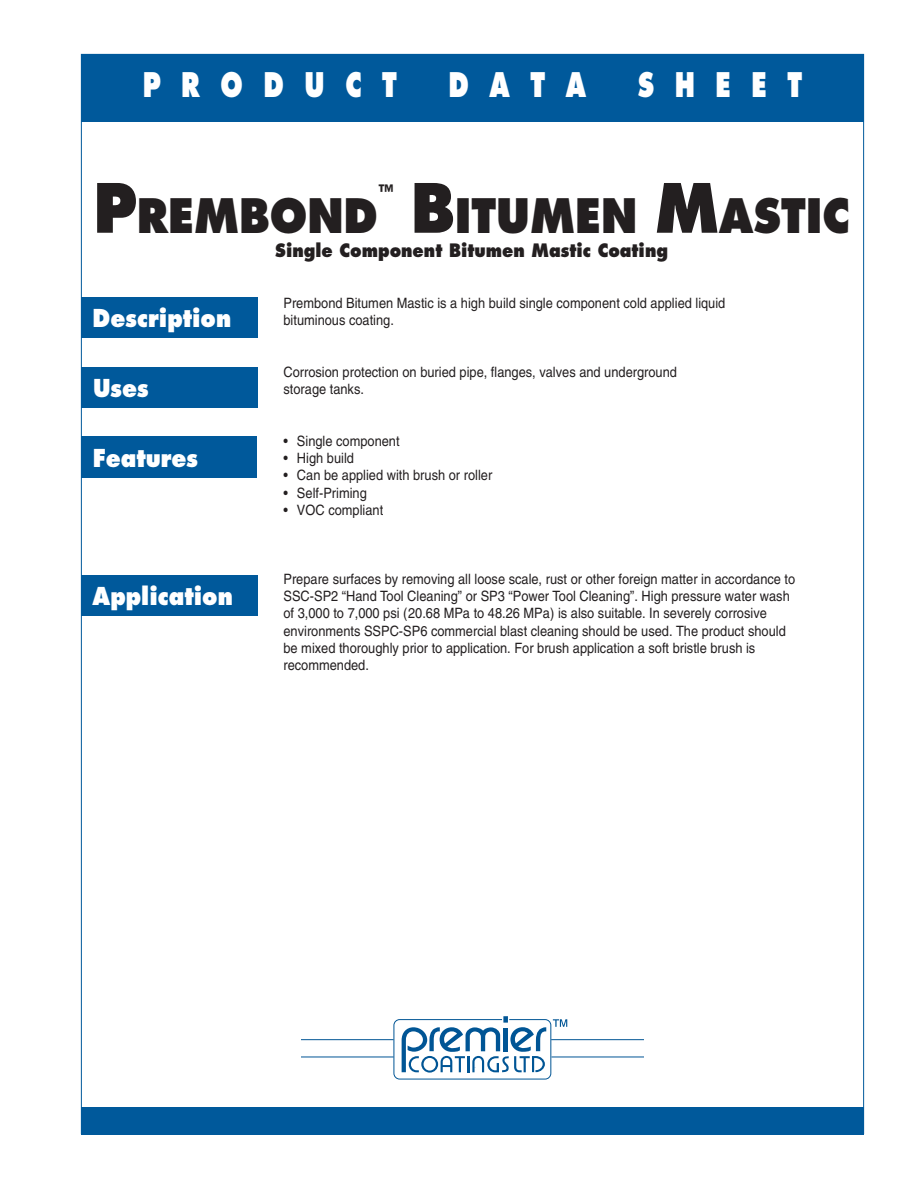
<style>
.page{position:relative;width:918px;height:1188px;background:#fff}
.page>*{position:absolute;margin:0;border:0;box-sizing:border-box;transform-origin:0 0}
.t1{font:800 46.2px "Futura";color:#231f20;scale:.9 1}
.t2{font:800 33px "Futura";color:#fff;scale:.75 1}
.t3{font:800 24px "Futura";color:#fff;scale:.9 1}
.t4{font:800 18px "Futura";color:#231f20;scale:.9 1}
.t5{font:14.25px/17.2px "Helvetica";color:#231f20;scale:.9 1}
.s1{font-size:66px}
</style>
<div class="page">
<div style="left:81px;top:54px;width:783px;height:68px;background:#00599b"></div>
<svg style="left:402px;top:1016px;width:144px;height:57px"></svg>
<div style="left:394px;top:1019px;width:157px;height:60px;border:1px solid #005595;border-radius:6px"></div>
<hr style="left:301px;top:1039px;width:93px;height:1px;background:#005595">
<hr style="left:301px;top:1057px;width:93px;height:1px;background:#005595">
<hr style="left:551px;top:1039px;width:93px;height:1px;background:#005595">
<hr style="left:551px;top:1057px;width:93px;height:1px;background:#005595">
<svg style="left:553px;top:1019px;width:14px;height:8px"></svg>
<div style="left:81px;top:1107px;width:783px;height:27px;background:#00599b"></div>
<div style="left:81px;top:297px;width:176px;height:40px;background:#00599b"></div>
<div style="left:81px;top:367px;width:176px;height:41px;background:#00599b"></div>
<div style="left:81px;top:437px;width:175px;height:41px;background:#00599b"></div>
<div style="left:81px;top:575px;width:176px;height:40px;background:#00599b"></div>
<h2 class="t2" style="left:143px;top:70px;width:341px">P R O D U C T</h2>
<h2 class="t2" style="left:448px;top:70px;width:185px">D A T A</h2>
<h2 class="t2" style="left:638px;top:70px;width:221px">S H E E T</h2>
<h1 class="t1" style="left:93px;top:194px;width:318px"><span class="s1">P</span>REMBOND</h1>
<p class="t4" style="left:378px;top:183px;width:19px">™</p>
<h1 class="t1" style="left:411px;top:194px;width:489px"><span class="s1">B</span>ITUMEN <span class="s1">M</span>ASTIC</h1>
<p class="t4" style="left:275px;top:242px;width:438px">Single Component Bitumen Mastic Coating</p>
<p class="t5" style="left:284px;top:296px;width:493px">Prembond Bitumen Mastic is a high build single component cold applied liquid bituminous coating.</p>
<p class="t5" style="left:284px;top:365px;width:439px">Corrosion protection on buried pipe, flanges, valves and underground storage tanks.</p>
<p class="t5" style="left:284px;top:434px;width:131px">• Single component</p>
<p class="t5" style="left:284px;top:451px;width:80px">• High build</p>
<p class="t5" style="left:284px;top:468px;width:233px">• Can be applied with brush or roller</p>
<p class="t5" style="left:284px;top:486px;width:94px">• Self-Priming</p>
<p class="t5" style="left:284px;top:503px;width:112px">• VOC compliant</p>
<h3 class="t3" style="left:93px;top:307px;width:156px">Description</h3>
<h3 class="t3" style="left:93px;top:377px;width:63px">Uses</h3>
<h3 class="t3" style="left:93px;top:447px;width:119px">Features</h3>
<h3 class="t3" style="left:93px;top:585px;width:157px">Application</h3>
<p class="t5" style="left:284px;top:572px;width:570px">Prepare surfaces by removing all loose scale, rust or other foreign matter in accordance to SSC-SP2 “Hand Tool Cleaning” or SP3 “Power Tool Cleaning”. High pressure water wash of 3,000 to 7,000 psi (20.68 MPa to 48.26 MPa) is also suitable. In severely corrosive environments SSPC-SP6 commercial blast cleaning should be used. The product should be mixed thoroughly prior to application. For brush application a soft bristle brush is recommended.</p>
</div>
